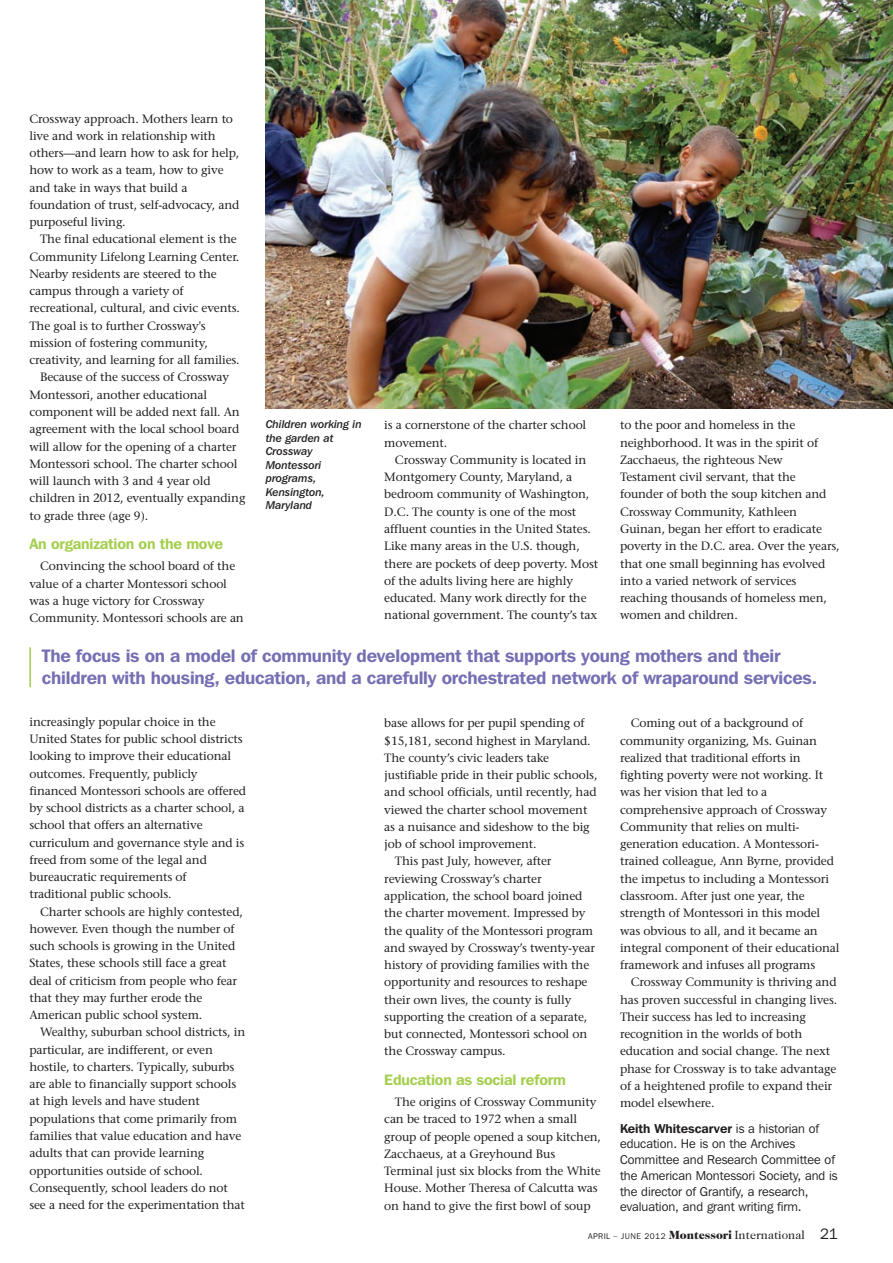
<style>
.page{position:relative;width:893px;height:1263px;background:#fff}
.page>*{position:absolute;margin:0;border:0;box-sizing:border-box;transform-origin:0 0}
.t1{font:600 18px/22.5px "Franklin Gothic IT Cby BT";letter-spacing:-.015em;color:#756fb3}
.t2{font:600 15px "Franklin Gothic IT Cby BT";letter-spacing:-.015em;color:#a4ce4c}
.t3{font:12.75px/15.8px "Franklin Gothic IT Cby BT";color:#231f20}
.t4{font:12px/17.2px "Stone Serif";letter-spacing:-.01em;color:#231f20}
.t5{font:11.25px/13.5px "Franklin Gothic IT Cby BT Med Ital";color:#231f20}
.t6{font:8.25px "Franklin Gothic IT Cby BT";letter-spacing:.06em;color:#231f20}
.s1{font-weight:600}
.s2{font-family:"Caslon Two Twenty Four";font-weight:900;font-size:12px}
.s3{font-family:"Caslon Two Twenty Four";font-size:12px}
.s4{font-size:15px}
</style>
<div class="page">
<img style="left:29px;top:0;width:863px;height:688px">
<p class="t4" style="left:29px;top:110px;width:211px">Crossway approach. Mothers learn to live and work in relationship with others—and learn how to ask for help, how to work as a team, how to give and take in ways that build a foundation of trust, self-advocacy, and purposeful living.</p>
<p class="t4" style="left:40px;top:230px;width:198px">The final educational element is the</p>
<p class="t4" style="left:29px;top:248px;width:211px">Community Lifelong Learning Center.</p>
<p class="t4" style="left:29px;top:265px;width:189px">Nearby residents are steered to the</p>
<p class="t4" style="left:29px;top:282px;width:156px">campus through a variety of</p>
<p class="t4" style="left:29px;top:299px;width:212px">recreational, cultural, and civic events.</p>
<p class="t4" style="left:29px;top:317px;width:178px">The goal is to further Crossway's</p>
<p class="t4" style="left:29px;top:334px;width:180px">mission of fostering community,</p>
<p class="t4" style="left:29px;top:351px;width:212px">creativity, and learning for all families.</p>
<p class="t4" style="left:40px;top:368px;width:190px">Because of the success of Crossway</p>
<p class="t4" style="left:29px;top:386px;width:179px">Montessori, another educational</p>
<p class="t4" style="left:29px;top:403px;width:212px">component will be added next fall. An</p>
<p class="t4" style="left:29px;top:420px;width:211px">agreement with the local school board</p>
<p class="t4" style="left:29px;top:437px;width:208px">will allow for the opening of a charter</p>
<p class="t4" style="left:29px;top:455px;width:209px">Montessori school. The charter school</p>
<p class="t4" style="left:29px;top:472px;width:183px">will launch with 3 and 4 year old</p>
<p class="t4" style="left:29px;top:489px;width:217px">children in 2012, eventually expanding</p>
<p class="t4" style="left:29px;top:506px;width:120px">to grade three (age 9).</p>
<p class="t2" style="left:29px;top:534px;width:195px">An organization on the move</p>
<p class="t4" style="left:29px;top:557px;width:216px;text-indent:11px">Convincing the school board of the value of a charter Montessori school was a huge victory for Crossway Community. Montessori schools are an</p>
<p class="t5" style="left:266px;top:417px;width:97px">Children working in the garden at<br>Crossway<br>Montessori programs,<br>Kensington,<br>Maryland</p>
<p class="t4" style="left:384px;top:416px;width:203px">is a cornerstone of the charter school movement.</p>
<p class="t4" style="left:384px;top:451px;width:215px;text-indent:11px">Crossway Community is located in Montgomery County, Maryland, a bedroom community of Washington, D.C. The county is one of the most affluent counties in the United States.<br>Like many areas in the U.S. though, there are pockets of deep poverty. Most of the adults living here are highly educated. Many work directly for the national government. The county’s tax</p>
<p class="t4" style="left:619px;top:416px;width:221px">to the poor and homeless in the neighborhood. It was in the spirit of Zacchaeus, the righteous New Testament civil servant, that the founder of both the soup kitchen and Crossway Community, Kathleen Guinan, began her effort to eradicate poverty in the D.C. area. Over the years, that one small beginning has evolved into a varied network of services reaching thousands of homeless men, women and children.</p>
<h1 class="t1" style="left:42px;top:643px;width:776px">The focus is on a model of community development that supports young mothers and their children with housing, education, and a carefully orchestrated network of wraparound services.</h1>
<p class="t4" style="left:384px;top:714px;width:202px">base allows for per pupil spending of</p>
<p class="t4" style="left:384px;top:731px;width:208px">$15,181, second highest in Maryland.</p>
<p class="t4" style="left:384px;top:748px;width:166px">The county’s civic leaders take</p>
<p class="t4" style="left:384px;top:766px;width:214px">justifiable pride in their public schools,</p>
<p class="t4" style="left:384px;top:783px;width:214px">and school officials, until recently, had</p>
<p class="t4" style="left:384px;top:800px;width:205px">viewed the charter school movement</p>
<p class="t4" style="left:384px;top:817px;width:207px">as a nuisance and sideshow to the big</p>
<p class="t4" style="left:384px;top:835px;width:154px">job of school improvement.</p>
<p class="t4" style="left:395px;top:852px;width:158px">This past July, however, after</p>
<p class="t4" style="left:384px;top:869px;width:159px">reviewing Crossway’s charter</p>
<p class="t4" style="left:384px;top:886px;width:199px">application, the school board joined</p>
<p class="t4" style="left:384px;top:904px;width:202px">the charter movement. Impressed by</p>
<p class="t4" style="left:384px;top:921px;width:210px">the quality of the Montessori program</p>
<p class="t4" style="left:384px;top:938px;width:212px">and swayed by Crossway’s twenty-year</p>
<p class="t4" style="left:384px;top:955px;width:206px">history of providing families with the</p>
<p class="t4" style="left:384px;top:973px;width:204px">opportunity and resources to reshape</p>
<p class="t4" style="left:384px;top:990px;width:188px">their own lives, the county is fully</p>
<p class="t4" style="left:384px;top:1007px;width:204px">supporting the creation of a separate,</p>
<p class="t4" style="left:384px;top:1024px;width:204px">but connected, Montessori school on</p>
<p class="t4" style="left:384px;top:1042px;width:123px">the Crossway campus.</p>
<p class="t2" style="left:384px;top:1069px;width:183px">Education as social reform</p>
<p class="t4" style="left:384px;top:1092px;width:218px;text-indent:11px">The origins of Crossway Community can be traced to 1972 when a small group of people opened a soup kitchen, Zacchaeus, at a Greyhound Bus Terminal just six blocks from the White House. Mother Theresa of Calcutta was on hand to give the first bowl of soup</p>
<p class="t4" style="left:29px;top:712px;width:218px">increasingly popular choice in the United States for public school districts looking to improve their educational outcomes. Frequently, publicly financed Montessori schools are offered by school districts as a charter school, a school that offers an alternative curriculum and governance style and is freed from some of the legal and bureaucratic requirements of traditional public schools.</p>
<p class="t4" style="left:29px;top:902px;width:215px;text-indent:11px">Charter schools are highly contested, however. Even though the number of such schools is growing in the United States, these schools still face a great deal of criticism from people who fear that they may further erode the American public school system.</p>
<p class="t4" style="left:29px;top:1023px;width:217px;text-indent:11px">Wealthy, suburban school districts, in particular, are indifferent, or even hostile, to charters. Typically, suburbs are able to financially support schools at high levels and have student populations that come primarily from families that value education and have adults that can provide learning opportunities outside of school.<br>Consequently, school leaders do not see a need for the experimentation that</p>
<p class="t4" style="left:619px;top:714px;width:221px;text-indent:11px">Coming out of a background of community organizing, Ms. Guinan realized that traditional efforts in fighting poverty were not working. It was her vision that led to a comprehensive approach of Crossway Community that relies on multi&shy;generation education. A Montessori&shy;trained colleague, Ann Byrne, provided the impetus to including a Montessori classroom. After just one year, the strength of Montessori in this model was obvious to all, and it became an integral component of their educational framework and infuses all programs</p>
<p class="t4" style="left:619px;top:973px;width:219px;text-indent:11px">Crossway Community is thriving and has proven successful in changing lives.<br>Their success has led to increasing recognition in the worlds of both education and social change. The next phase for Crossway is to take advantage of a heightened profile to expand their model elsewhere.</p>
<p class="t3" style="left:619px;top:1119px;width:219px"><span class="s1">Keith Whitescarver</span> is a historian of education. He is on the Archives Committee and Research Committee of the American Montessori Society, and is the director of Grantify, a research, evaluation, and grant writing firm.</p>
<p class="t6" style="left:588px;top:1231px;width:251px">APRIL – JUNE 2012 <span class="s2">Montessori</span> <span class="s3">International</span> <span class="s4">21</span></p>
</div>
